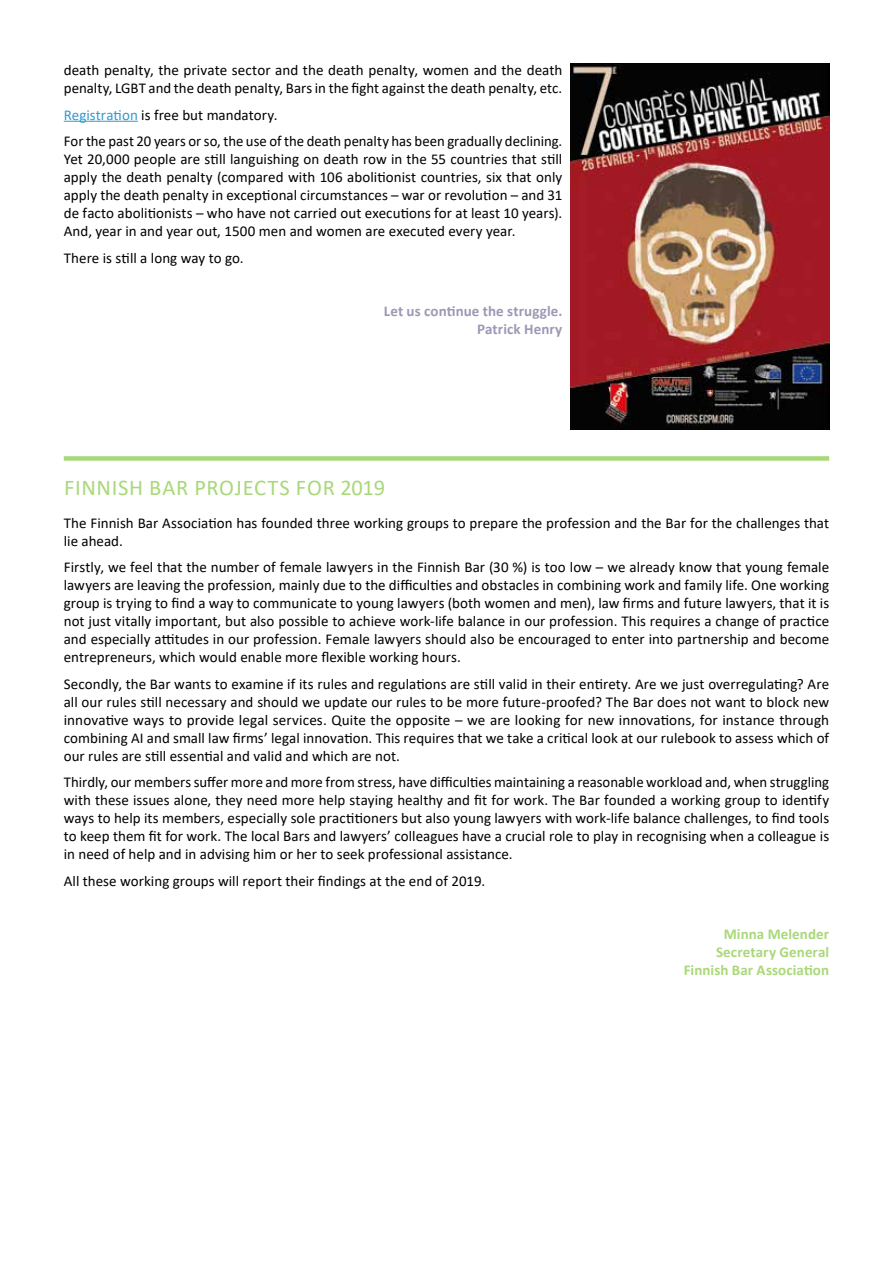
<style>
.page{position:relative;width:893px;height:1263px;background:#fff}
.page>*{position:absolute;margin:0;border:0;box-sizing:border-box;transform-origin:0 0}
.t1{font:22.5px "Calibri";letter-spacing:.03em;color:#a9d879}
.t2{font:15px/18px "Calibri";color:#000;text-align:justify}
.t3{font:700 15px/18px "Calibri";letter-spacing:.005em;color:#a9d879;text-align:right}
.t4{font:700 15px/18px "Calibri";letter-spacing:.005em;color:#9d98b5;text-align:right}
.s1{color:#39c}
</style>
<div class="page">
<hr style="left:64px;top:121px;width:74px;height:1px;background:#39c">
<img style="left:571px;top:64px;width:258px;height:365px">
<div style="left:64px;top:456px;width:765px;height:5px;background:#a9d879"></div>
<p class="t2" style="left:64px;top:61px;width:500px">death penalty, the private sector and the death penalty, women and the death penalty, LGBT and the death penalty, Bars in the fight against the death penalty, etc.</p>
<p class="t2" style="left:64px;top:101px;width:500px;line-height:26.5px"><span class="s1">Registration</span> is free but mandatory.<br>For the past 20 years or so, the use of the death penalty has been gradually declining.</p>
<p class="t2" style="left:64px;top:150px;width:500px">Yet 20,000 people are still languishing on death row in the 55 countries that still apply the death penalty (compared with 106 abolitionist countries, six that only apply the death penalty in exceptional circumstances – war or revolution – and 31 de facto abolitionists – who have not carried out executions for at least 10 years).<br>And, year in and year out, 1500 men and women are executed every year.</p>
<p class="t2" style="left:64px;top:248px;width:181px">There is still a long way to go.</p>
<p class="t4" style="left:384px;top:301px;width:180px">Let us continue the struggle.<br>Patrick Henry</p>
<h1 class="t1" style="left:64px;top:472px;width:322px">FINNISH BAR PROJECTS FOR 2019</h1>
<p class="t2" style="left:64px;top:513px;width:767px">The Finnish Bar Association has founded three working groups to prepare the profession and the Bar for the challenges that lie ahead.</p>
<p class="t2" style="left:64px;top:558px;width:767px">Firstly, we feel that the number of female lawyers in the Finnish Bar (30 %) is too low – we already know that young female lawyers are leaving the profession, mainly due to the difficulties and obstacles in combining work and family life. One working group is trying to find a way to communicate to young lawyers (both women and men), law firms and future lawyers, that it is not just vitally important, but also possible to achieve work-life balance in our profession. This requires a change of practice and especially attitudes in our profession. Female lawyers should also be encouraged to enter into partnership and become entrepreneurs, which would enable more flexible working hours.</p>
<p class="t2" style="left:64px;top:674px;width:767px">Secondly, the Bar wants to examine if its rules and regulations are still valid in their entirety. Are we just overregulating? Are all our rules still necessary and should we update our rules to be more future-proofed? The Bar does not want to block new innovative ways to provide legal services. Quite the opposite – we are looking for new innovations, for instance through combining AI and small law firms’ legal innovation. This requires that we take a critical look at our rulebook to assess which of our rules are still essential and valid and which are not.</p>
<p class="t2" style="left:64px;top:773px;width:767px">Thirdly, our members suffer more and more from stress, have difficulties maintaining a reasonable workload and, when struggling with these issues alone, they need more help staying healthy and fit for work. The Bar founded a working group to identify ways to help its members, especially sole practitioners but also young lawyers with work-life balance challenges, to find tools to keep them fit for work. The local Bars and lawyers’ colleagues have a crucial role to play in recognising when a colleague is in need of help and in advising him or her to seek professional assistance.</p>
<p class="t2" style="left:64px;top:871px;width:423px">All these working groups will report their findings at the end of 2019.</p>
<p class="t3" style="left:684px;top:924px;width:147px">Minna Melender<br>Secretary General<br>Finnish Bar Association</p>
</div>
